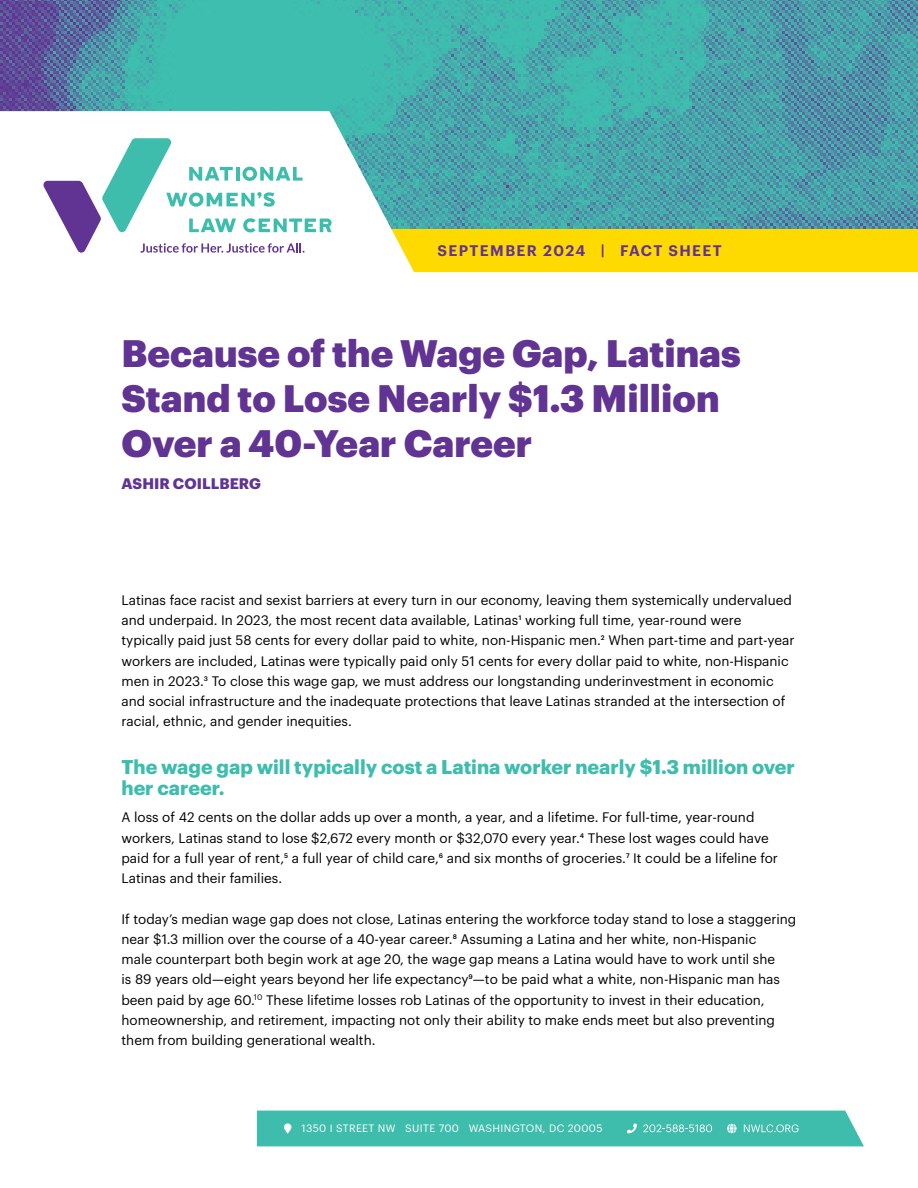
<style>
.page{position:relative;width:918px;height:1188px;background:#fff}
.page>*{position:absolute;margin:0;border:0;box-sizing:border-box;transform-origin:0 0}
.t1{font:900 37.5px/45px "Graphik";color:#613393}
.t2{font:700 19.5px/21px "Graphik";color:#3ebdad}
.t3{font:600 15px "Graphik";letter-spacing:.095em;color:#613393}
.t4{font:700 15px "Graphik";letter-spacing:.005em;color:#613393}
.t5{font:13.5px/20.2px "Graphik";color:#000}
.t6{font:10.5px "Graphik";letter-spacing:.035em;color:#fff}
</style>
<div class="page">
<img style="left:0;top:0;width:918px;height:229px">
<div style="left:370px;top:229px;width:548px;height:42px;background:#ffda00"></div>
<svg style="left:0;top:111px;width:422px;height:161px"></svg>
<svg style="left:43px;top:138px;width:289px;height:115px"></svg>
<div style="left:257px;top:1111px;width:607px;height:35px;background:#3ebdad"></div>
<p class="t3" style="left:437px;top:239px;width:286px">SEPTEMBER 2024 | FACT SHEET</p>
<h1 class="t1" style="left:122px;top:327px;width:621px">Because of the Wage Gap, Latinas<br>Stand to Lose Nearly $1.3 Million<br>Over a 40-Year Career</h1>
<p class="t4" style="left:122px;top:472px;width:141px">ASHIR COILLBERG</p>
<p class="t5" style="left:122px;top:589px;width:675px">Latinas face racist and sexist barriers at every turn in our economy, leaving them systemically undervalued and underpaid. In 2023, the most recent data available, Latinas1 working full time, year-round were typically paid just 58 cents for every dollar paid to white, non-Hispanic men.2 When part-time and part-year workers are included, Latinas were typically paid only 51 cents for every dollar paid to white, non-Hispanic men in 2023.3 To close this wage gap, we must address our longstanding underinvestment in economic and social infrastructure and the inadequate protections that leave Latinas stranded at the intersection of racial, ethnic, and gender inequities.</p>
<h2 class="t2" style="left:122px;top:755px;width:675px">The wage gap will typically cost a Latina worker nearly $1.3 million over her career.</h2>
<p class="t5" style="left:122px;top:806px;width:658px">A loss of 42 cents on the dollar adds up over a month, a year, and a lifetime. For full-time, year-round workers, Latinas stand to lose $2,672 every month or $32,070 every year.4 These lost wages could have paid for a full year of rent,5 a full year of child care,6 and six months of groceries.7 It could be a lifeline for Latinas and their families.</p>
<p class="t5" style="left:121px;top:908px;width:676px">If today’s median wage gap does not close, Latinas entering the workforce today stand to lose a staggering near $1.3 million over the course of a 40-year career.8 Assuming a Latina and her white, non-Hispanic<br>male counterpart both begin work at age 20, the wage gap means a Latina would have to work until she<br>is 89 years old—eight years beyond her life expectancy9—to be paid what a white, non-Hispanic man has been paid by age 60.<sup>10</sup> These lifetime losses rob Latinas of the opportunity to invest in their education, homeownership, and retirement, impacting not only their ability to make ends meet but also preventing them from building generational wealth.</p>
<p class="t6" style="left:301px;top:1120px;width:303px">1350 I STREET NW SUITE 700 WASHINGTON, DC 20005</p>
</div>
